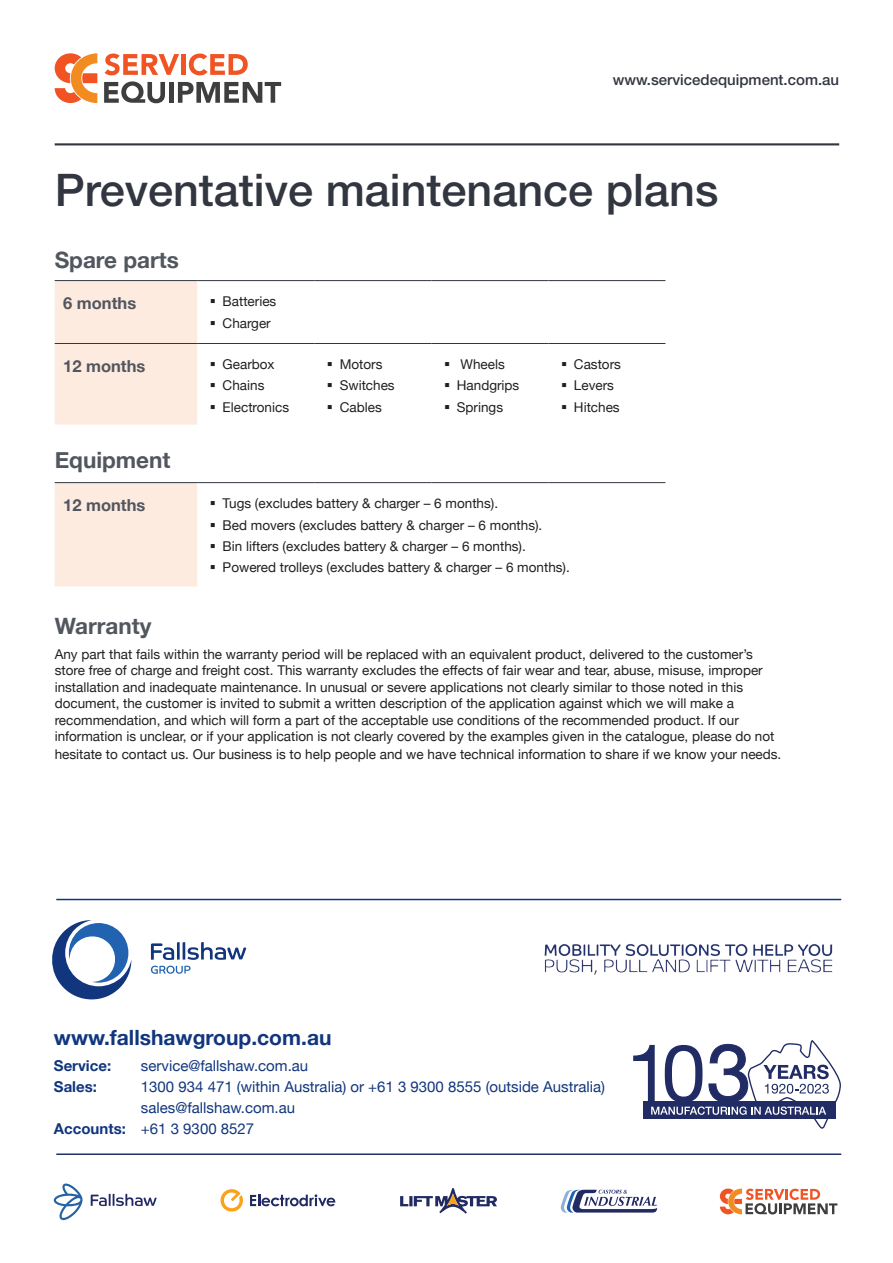
<style>
.page{position:relative;width:893px;height:1263px;background:#fff}
.page>*{position:absolute;margin:0;border:0;box-sizing:border-box;transform-origin:0 0}
.t1{font:500 45px "Helvetica Neue";color:#323640}
.Head_2{font:700 22.5px "Helvetica Neue";color:#52565f}
.Head_3{font:700 22.5px "Helvetica Neue";color:#52565f}
.t2{font:700 21px "Helvetica Neue";color:#11367e}
.Head_3-2{font:700 16.5px "Helvetica Neue";color:#52565f}
.t3{font:15px "Helvetica Neue";color:#11367e}
.t4{font:500 15px "Helvetica Neue";color:#323640}
.t5{font:700 15px "Helvetica Neue";color:#11367e}
.Body{font:13.5px/16.5px "Helvetica Neue";color:#231f20}
.s1{font-weight:700}
</style>
<div class="page">
<svg style="left:91px;top:1194px;width:66px;height:12px"></svg>
<svg style="left:54px;top:1183px;width:29px;height:37px"></svg>
<svg style="left:220px;top:1189px;width:23px;height:23px"></svg>
<svg style="left:250px;top:1194px;width:85px;height:12px"></svg>
<svg style="left:560px;top:1190px;width:97px;height:22px"></svg>
<svg style="left:400px;top:1196px;width:8px;height:10px"></svg>
<svg style="left:409px;top:1196px;width:4px;height:10px"></svg>
<svg style="left:414px;top:1188px;width:83px;height:26px"></svg>
<svg style="left:720px;top:1188px;width:117px;height:26px"></svg>
<hr style="left:56px;top:1153px;width:785px;height:2px;background:#1f3162">
<hr style="left:56px;top:899px;width:785px;height:1px;background:#11367e">
<svg style="left:633px;top:1040px;width:208px;height:89px"></svg>
<svg style="left:151px;top:942px;width:95px;height:18px"></svg>
<svg style="left:151px;top:966px;width:40px;height:8px"></svg>
<svg style="left:52px;top:920px;width:79px;height:79px"></svg>
<img style="left:544px;top:944px;width:289px;height:31px">
<hr style="left:55px;top:143px;width:784px;height:2px;background:#323640">
<svg style="left:105px;top:54px;width:74px;height:21px"></svg>
<div style="left:181px;top:54px;width:5px;height:21px;background:#f15322"></div>
<svg style="left:189px;top:54px;width:59px;height:21px"></svg>
<svg style="left:104px;top:81px;width:61px;height:22px"></svg>
<div style="left:169px;top:82px;width:5px;height:21px;background:#3e3e3f"></div>
<svg style="left:178px;top:82px;width:103px;height:21px"></svg>
<svg style="left:55px;top:53px;width:42px;height:50px"></svg>
<svg style="left:55px;top:281px;width:142px;height:305px"></svg>
<hr style="left:55px;top:343px;width:142px;height:1px;background:#323640">
<hr style="left:197px;top:343px;width:117px;height:1px;background:#323640">
<hr style="left:314px;top:343px;width:117px;height:1px;background:#323640">
<hr style="left:431px;top:343px;width:117px;height:1px;background:#323640">
<hr style="left:548px;top:343px;width:117px;height:1px;background:#323640">
<hr style="left:197px;top:482px;width:117px;height:1px;background:#323640">
<hr style="left:314px;top:482px;width:117px;height:1px;background:#323640">
<hr style="left:431px;top:482px;width:117px;height:1px;background:#323640">
<hr style="left:548px;top:482px;width:117px;height:1px;background:#323640">
<hr style="left:55px;top:482px;width:142px;height:1px;background:#323640">
<hr style="left:55px;top:280px;width:142px;height:1px;background:#323640">
<hr style="left:197px;top:280px;width:117px;height:1px;background:#323640">
<hr style="left:314px;top:280px;width:117px;height:1px;background:#323640">
<hr style="left:431px;top:280px;width:117px;height:1px;background:#323640">
<hr style="left:548px;top:280px;width:117px;height:1px;background:#323640">
<p class="t4" style="left:613px;top:67px;width:228px">www.servicedequipment.com.au</p>
<p class="t1" style="left:55px;top:154px;width:665px">Preventative maintenance plans</p>
<p class="Head_2" style="left:55px;top:242px;width:126px">Spare parts</p>
<p class="Head_3-2" style="left:63px;top:291px;width:75px">6 months</p>
<p class="Body" style="left:210px;top:294px;width:68px">▪ Batteries</p>
<p class="Body" style="left:210px;top:315px;width:62px">▪ Charger</p>
<p class="Head_3-2" style="left:63px;top:353px;width:84px">12 months</p>
<p class="Body" style="left:210px;top:357px;width:66px">▪ Gearbox</p>
<p class="Body" style="left:210px;top:378px;width:56px">▪ Chains</p>
<p class="Body" style="left:210px;top:400px;width:81px">▪ Electronics</p>
<p class="Body" style="left:561px;top:357px;width:61px">▪ Castors</p>
<p class="Body" style="left:561px;top:378px;width:54px">▪ Levers</p>
<p class="Body" style="left:561px;top:400px;width:60px">▪ Hitches</p>
<p class="Body" style="left:327px;top:357px;width:57px">▪ Motors</p>
<p class="Body" style="left:327px;top:378px;width:69px">▪ Switches</p>
<p class="Body" style="left:327px;top:400px;width:56px">▪ Cables</p>
<p class="Body" style="left:444px;top:357px;width:62px">▪ Wheels</p>
<p class="Body" style="left:444px;top:378px;width:77px">▪ Handgrips</p>
<p class="Body" style="left:444px;top:400px;width:61px">▪ Springs</p>
<p class="Head_2" style="left:55px;top:442px;width:117px">Equipment</p>
<p class="Head_3-2" style="left:63px;top:493px;width:84px">12 months</p>
<p class="Body" style="left:210px;top:496px;width:290px">▪ Tugs (excludes battery &amp; charger – 6 months).</p>
<p class="Body" style="left:210px;top:517px;width:334px">▪ Bed movers (excludes battery &amp; charger – 6 months).</p>
<p class="Body" style="left:210px;top:539px;width:317px">▪ Bin lifters (excludes battery &amp; charger – 6 months).</p>
<p class="Body" style="left:210px;top:560px;width:361px">▪ Powered trolleys (excludes battery &amp; charger – 6 months).</p>
<p class="Head_3" style="left:55px;top:608px;width:98px">Warranty</p>
<p class="Body" style="left:55px;top:646px;width:721px">Any part that fails within the warranty period will be replaced with an equivalent product, delivered to the customer’s store free of charge and freight cost. This warranty excludes the effects of fair wear and tear, abuse, misuse, improper installation and inadequate maintenance. In unusual or severe applications not clearly similar to those noted in this document, the customer is invited to submit a written description of the application against which we will make a recommendation, and which will form a part of the acceptable use conditions of the recommended product. If our information is unclear, or if your application is not clearly covered by the examples given in the catalogue, please do not</p>
<p class="Body" style="left:55px;top:747px;width:728px">hesitate to contact us. Our business is to help people and we have technical information to share if we know your needs.</p>
<h3 class="t2" style="left:54px;top:1021px;width:279px">www.fallshawgroup.com.au</h3>
<p class="t5" style="left:54px;top:1053px;width:59px">Service:</p>
<p class="t3" style="left:141px;top:1054px;width:169px">service@fallshaw.com.au</p>
<p class="t5" style="left:54px;top:1074px;width:45px">Sales:</p>
<p class="t3" style="left:141px;top:1075px;width:466px">1300 934 471 (within Australia) or +61 3 9300 8555 (outside Australia)</p>
<p class="t3" style="left:141px;top:1096px;width:156px">sales@fallshaw.com.au</p>
<p class="t3" style="left:54px;top:1117px;width:202px"><span class="s1">Accounts:</span> +61 3 9300 8527</p>
</div>
